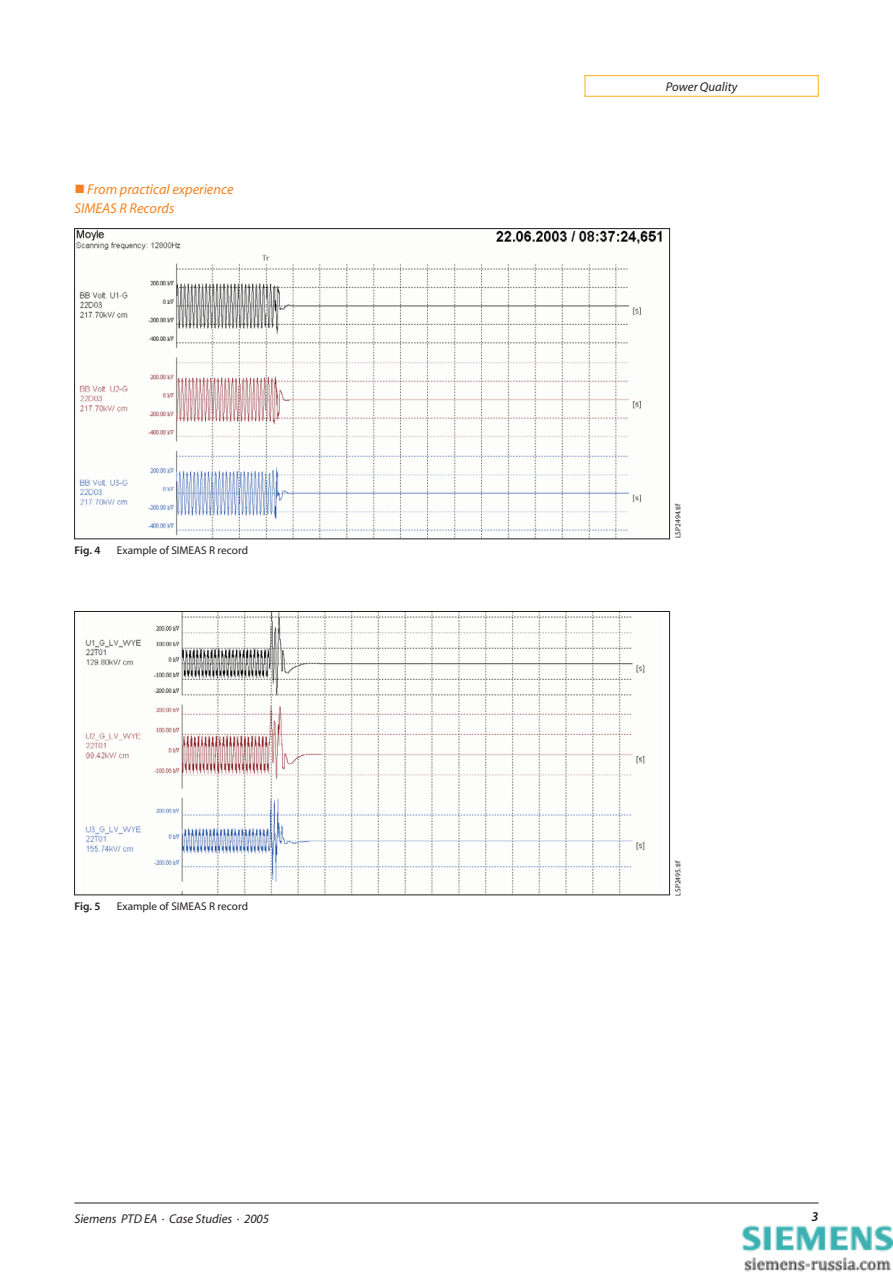
<style>
.page{position:relative;width:893px;height:1275px;background:#fff}
.page>*{position:absolute;margin:0;border:0;box-sizing:border-box;transform-origin:0 0}
.t1{font:14.25px/19.2px "Myriad MM It 400 600";color:#f5821f}
.t2{font:13.5px "Myriad MM It 565 600";color:#231f20}
.t3{font:italic 12.75px "Myriad";color:#231f20}
.t4{font:12.75px "Myriad MM It 400 600";color:#231f20}
.t5{font:11.25px "Myriad MM 400 600";color:#231f20}
.t6{font:11.25px "Myriad MM 565 600";color:#231f20}
.t7{font:7.5px "Myriad MM 400 600";color:#231f20}
</style>
<div class="page">
<hr style="left:74px;top:1202px;width:745px;height:1px;background:#231f20">
<div style="left:585px;top:75px;width:234px;height:22px;border:1px solid #fcaf17"></div>
<img style="left:77px;top:230px;width:585px;height:307px">
<img style="left:85px;top:613px;width:560px;height:280px">
<div style="left:74px;top:611px;width:596px;height:284px;border:1px solid #231f20"></div>
<img style="left:742px;top:1225px;width:150px;height:47px">
<p class="t1" style="left:74px;top:180px;width:161px;text-indent:13px">From practical experience<br>SIMEAS R Records</p>
<p class="t6" style="left:74px;top:546px;width:28px">Fig. 4</p>
<p class="t5" style="left:117px;top:546px;width:133px">Example of SIMEAS R record</p>
<p class="t6" style="left:74px;top:901px;width:28px">Fig. 5</p>
<p class="t5" style="left:117px;top:901px;width:133px">Example of SIMEAS R record</p>
<p class="t4" style="left:666px;top:82px;width:73px">Power Quality</p>
<p class="t7" style="left:675px;top:538px;width:36px;rotate:-90deg">LSP2494.tif</p>
<p class="t7" style="left:675px;top:895px;width:36px;rotate:-90deg">LSP2495.tif</p>
<p class="t3" style="left:74px;top:1213px;width:196px">Siemens PTD EA · Case Studies · 2005</p>
<p class="t2" style="left:811px;top:1211px;width:9px">3</p>
</div>
